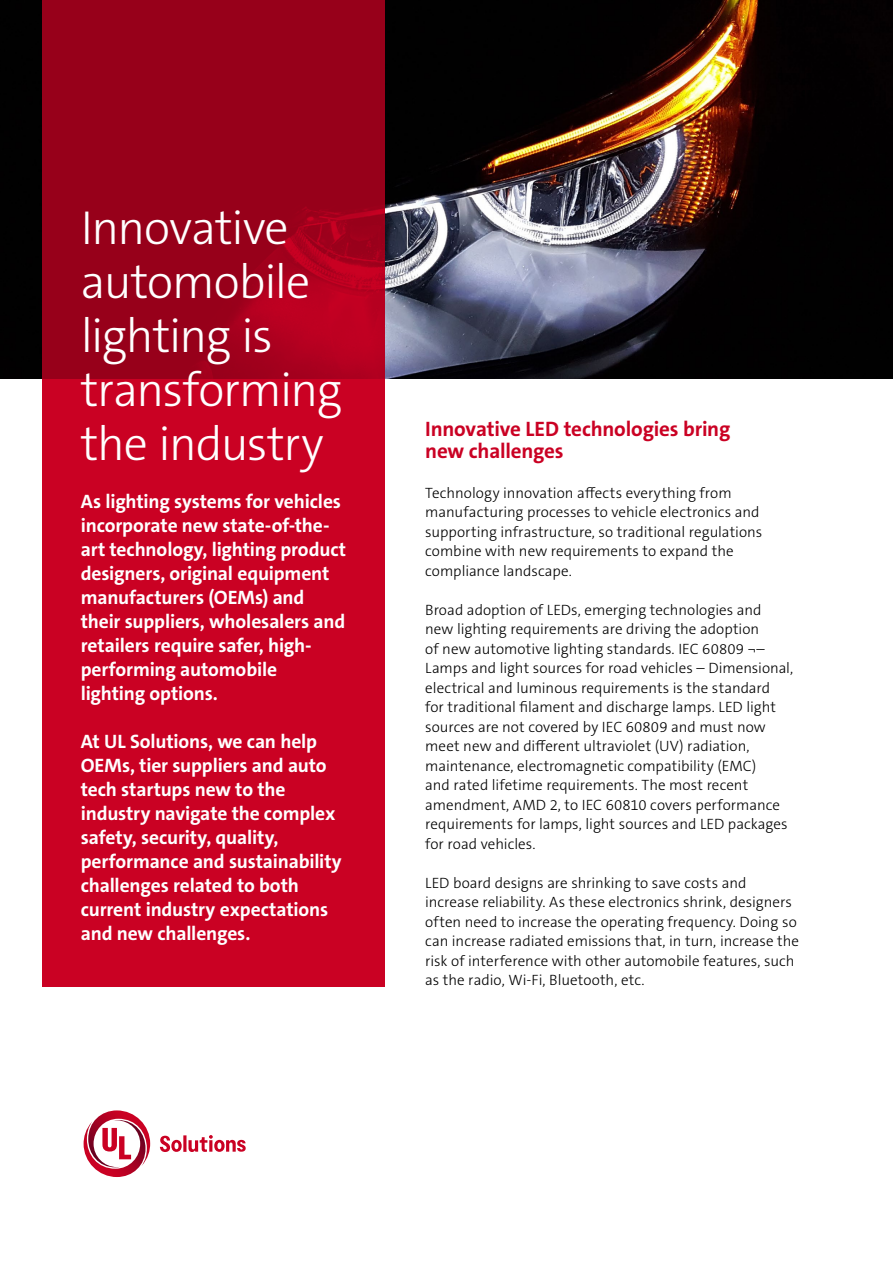
<style>
.page{position:relative;width:893px;height:1263px;background:#fff}
.page>*{position:absolute;margin:0;border:0;box-sizing:border-box;transform-origin:0 0}
.t1{font:300 48px/54px "The Sans C5";letter-spacing:-.025em;color:#fff}
.t2{font:700 21px/22.5px "The Sans C5";letter-spacing:-.01em;color:#ca0123}
.t3{font:700 19.5px/24px "The Sans C5";letter-spacing:-.01em;color:#fff}
.t4{font:300 15px/19.5px "The Sans C5";color:#000}
</style>
<div class="page">
<svg style="left:84px;top:1110px;width:162px;height:67px"></svg>
<img style="left:0;top:0;width:893px;height:379px">
<svg style="left:42px;top:0;width:343px;height:986px;background:#b8001f"></svg>
<h1 class="t1" style="left:81px;top:201px;width:263px">Innovative automobile lighting is transforming the industry</h1>
<p class="t3" style="left:81px;top:489px;width:267px">As lighting systems for vehicles incorporate new state-of-the&shy;art technology, lighting product designers, original equipment manufacturers (OEMs) and their suppliers, wholesalers and retailers require safer, high&shy;performing automobile lighting options.</p>
<p class="t3" style="left:81px;top:729px;width:262px">At UL Solutions, we can help<br>OEMs, tier suppliers and auto tech startups new to the industry navigate the complex safety, security, quality, performance and sustainability challenges related to both current industry expectations and new challenges.</p>
<h2 class="t2" style="left:425px;top:418px;width:307px">Innovative LED technologies bring new challenges</h2>
<p class="t4" style="left:425px;top:483px;width:339px">Technology innovation affects everything from manufacturing processes to vehicle electronics and supporting infrastructure, so traditional regulations combine with new requirements to expand the compliance landscape.</p>
<p class="t4" style="left:425px;top:600px;width:370px">Broad adoption of LEDs, emerging technologies and new lighting requirements are driving the adoption<br>of new automotive lighting standards. IEC 60809 ¬– Lamps and light sources for road vehicles – Dimensional, electrical and luminous requirements is the standard<br>for traditional filament and discharge lamps. LED light sources are not covered by IEC 60809 and must now meet new and different ultraviolet (UV) radiation, maintenance, electromagnetic compatibility (EMC)<br>and rated lifetime requirements. The most recent amendment, AMD 2, to IEC 60810 covers performance requirements for lamps, light sources and LED packages for road vehicles.</p>
<p class="t4" style="left:425px;top:873px;width:375px">LED board designs are shrinking to save costs and increase reliability. As these electronics shrink, designers often need to increase the operating frequency. Doing so can increase radiated emissions that, in turn, increase the risk of interference with other automobile features, such as the radio, Wi-Fi, Bluetooth, etc.</p>
</div>
